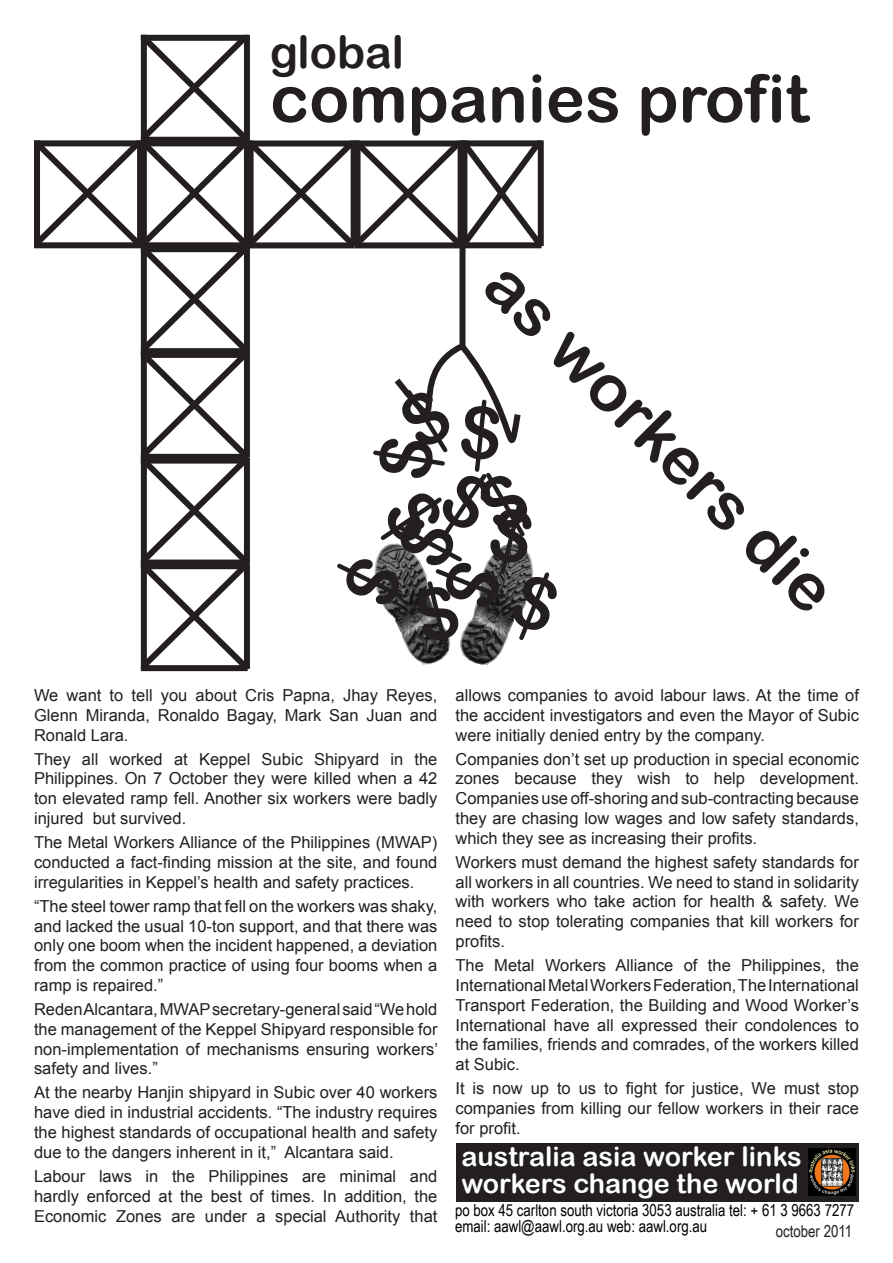
<style>
.page{position:relative;width:893px;height:1263px;background:#fff}
.page>*{position:absolute;margin:0;border:0;box-sizing:border-box;transform-origin:0 0}
.t1{font:66px "Arial Rounded MT Bold";color:#231f20}
.t2{font:45px "Arial Rounded MT Bold";color:#231f20}
.t3{font:27px "Arial Rounded MT Bold";color:#fff}
.t4{font:16.5px/19.8px "Arial";color:#231f20;text-align:justify}
.t5{font:16.5px "Arial Narrow";color:#000}
.t6{font:16.5px "Arial Narrow";color:#231f20}
</style>
<div class="page">
<div style="left:456px;top:1143px;width:403px;height:59px;background:#231f20"></div>
<img style="left:808px;top:1149px;width:48px;height:47px">
<svg style="left:34px;top:34px;width:510px;height:638px"></svg>
<p class="t2" style="left:270px;top:25px;width:135px">global</p>
<p class="t1" style="left:270px;top:59px;width:540px">companies profit</p>
<p class="t1" style="left:524px;top:245px;width:465px;rotate:45deg">as workers die</p>
<p class="t4" style="left:34px;top:685px;width:405px">We want to tell you about Cris Papna, Jhay Reyes, Glenn Miranda, Ronaldo Bagay, Mark San Juan and Ronald Lara.</p>
<p class="t4" style="left:34px;top:749px;width:405px">They all worked at Keppel Subic Shipyard in the Philippines. On 7 October they were killed when a 42 ton elevated ramp fell. Another six workers were badly injured but survived.</p>
<p class="t4" style="left:34px;top:832px;width:405px">The Metal Workers Alliance of the Philippines (MWAP) conducted a fact-finding mission at the site, and found irregularities in Keppel’s health and safety practices.</p>
<p class="t4" style="left:34px;top:896px;width:405px">“The steel tower ramp that fell on the workers was shaky, and lacked the usual 10-ton support, and that there was only one boom when the incident happened, a deviation from the common practice of using four booms when a ramp is repaired.”</p>
<p class="t4" style="left:34px;top:999px;width:406px">Reden Alcantara, MWAP secretary-general said “We hold the management of the Keppel Shipyard responsible for non-implementation of mechanisms ensuring workers’ safety and lives.”</p>
<p class="t4" style="left:34px;top:1083px;width:405px">At the nearby Hanjin shipyard in Subic over 40 workers have died in industrial accidents. “The industry requires the highest standards of occupational health and safety due to the dangers inherent in it,” Alcantara said.</p>
<p class="t4" style="left:34px;top:1166px;width:405px">Labour laws in the Philippines are minimal and hardly enforced at the best of times. In addition, the Economic Zones are under a special Authority that</p>
<p class="t4" style="left:455px;top:685px;width:405px">allows companies to avoid labour laws. At the time of the accident investigators and even the Mayor of Subic were initially denied entry by the company.</p>
<p class="t4" style="left:455px;top:749px;width:405px">Companies don’t set up production in special economic zones because they wish to help development.<br>Companies use off-shoring and sub-contracting because they are chasing low wages and low safety standards, which they see as increasing their profits.</p>
<p class="t4" style="left:455px;top:852px;width:405px">Workers must demand the highest safety standards for all workers in all countries. We need to stand in solidarity with workers who take action for health &amp; safety. We need to stop tolerating companies that kill workers for profits.</p>
<p class="t4" style="left:455px;top:955px;width:405px">The Metal Workers Alliance of the Philippines, the International Metal Workers Federation, The International Transport Federation, the Building and Wood Worker’s International have all expressed their condolences to the families, friends and comrades, of the workers killed at Subic.</p>
<p class="t4" style="left:455px;top:1079px;width:405px">It is now up to us to fight for justice, We must stop companies from killing our fellow workers in their race for profit.</p>
<p class="t3" style="left:461px;top:1140px;width:342px">australia asia worker links</p>
<p class="t3" style="left:461px;top:1167px;width:339px">workers change the world</p>
<p class="t6" style="left:776px;top:1219px;width:78px">october 2011</p>
<p class="t5" style="left:455px;top:1198px;width:401px">po box 45 carlton south victoria 3053 australia tel: + 61 3 9663 7277</p>
<p class="t5" style="left:455px;top:1214px;width:254px">email: aawl@aawl.org.au web: aawl.org.au</p>
</div>
